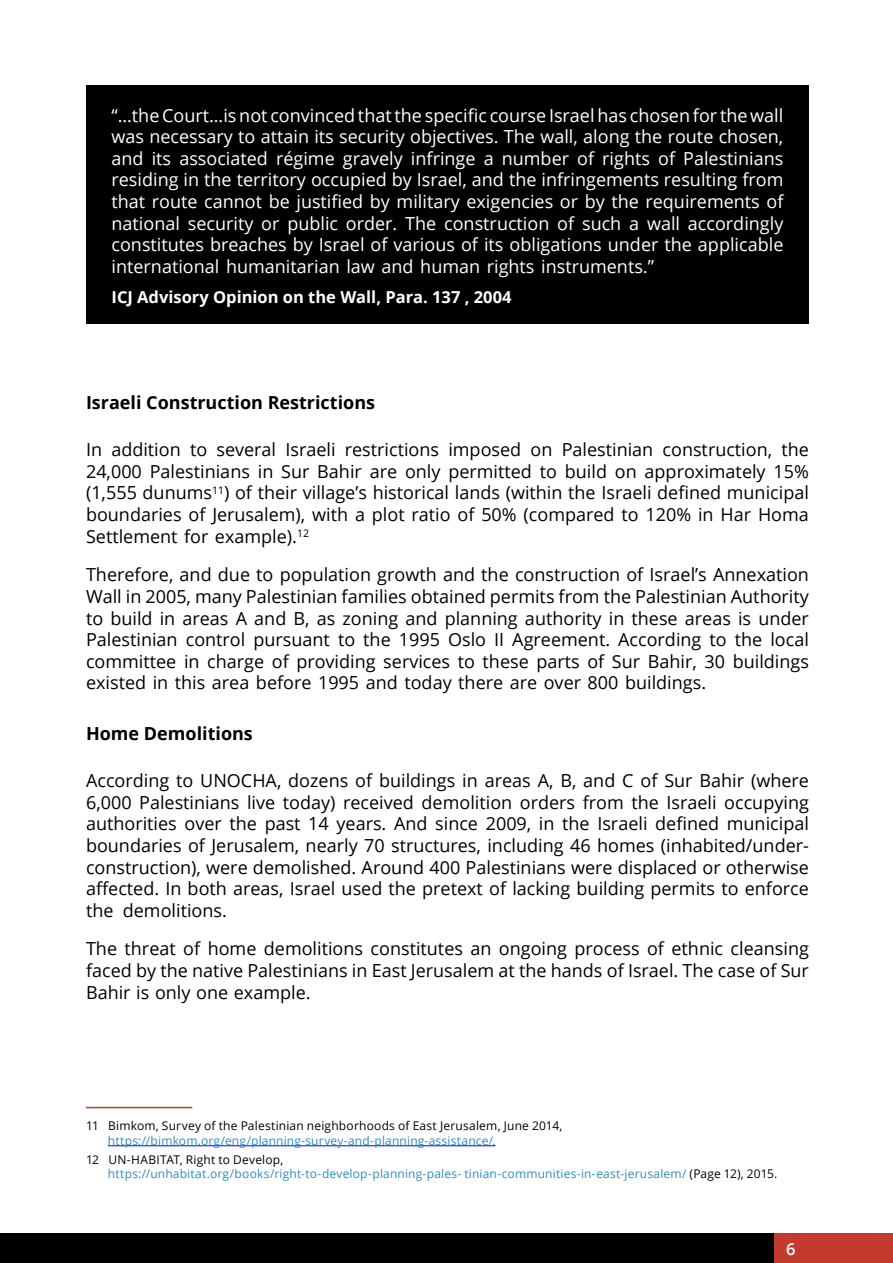
<style>
.page{position:relative;width:893px;height:1263px;background:#fff}
.page>*{position:absolute;margin:0;border:0;box-sizing:border-box;transform-origin:0 0}
.t1{font:18px/21.6px "Open Sans";color:#000;text-align:justify}
.t2{font:18px/21.6px "Open Sans";color:#fff;text-align:justify}
.t3{font:700 18px "Open Sans";color:#000}
.t4{font:700 16.5px "Open Sans";color:#fff}
.t5{font:600 16.5px "Open Sans";color:#fff}
.t6{font:12px/14.4px "Open Sans";letter-spacing:.015em;color:#2f8cc2}
.t7{font:12px "Open Sans";letter-spacing:.015em;color:#000}
.s1{color:#000}
</style>
<div class="page">
<div style="left:774px;top:1233px;width:119px;height:30px;background:#c43a2e"></div>
<div style="left:0;top:1233px;width:774px;height:30px;background:#000"></div>
<div style="left:86px;top:85px;width:723px;height:238px;background:#000"></div>
<hr style="left:86px;top:1107px;width:106px;height:1px;background:#c43a2e">
<hr style="left:108px;top:1145px;width:388px;height:1px;background:#00f">
<p class="t2" style="left:112px;top:104px;width:673px">“…the Court…is not convinced that the specific course Israel has chosen for the wall was necessary to attain its security objectives. The wall, along the route chosen, and its associated régime gravely infringe a number of rights of Palestinians residing in the territory occupied by Israel, and the infringements resulting from that route cannot be justified by military exigencies or by the requirements of national security or public order. The construction of such a wall accordingly constitutes breaches by Israel of various of its obligations under the applicable international humanitarian law and human rights instruments.”</p>
<p class="t4" style="left:112px;top:285px;width:401px">ICJ Advisory Opinion on the Wall, Para. 137 , 2004</p>
<p class="t3" style="left:86px;top:390px;width:291px">Israeli Construction Restrictions</p>
<p class="t1" style="left:86px;top:438px;width:724px">In addition to several Israeli restrictions imposed on Palestinian construction, the 24,000 Palestinians in Sur Bahir are only permitted to build on approximately 15% (1,555 dunums<sup>11</sup>) of their village’s historical lands (within the Israeli defined municipal boundaries of Jerusalem), with a plot ratio of 50% (compared to 120% in Har Homa Settlement for example).<sup>12</sup></p>
<p class="t1" style="left:86px;top:563px;width:724px">Therefore, and due to population growth and the construction of Israel’s Annexation Wall in 2005, many Palestinian families obtained permits from the Palestinian Authority to build in areas A and B, as zoning and planning authority in these areas is under Palestinian control pursuant to the 1995 Oslo II Agreement. According to the local committee in charge of providing services to these parts of Sur Bahir, 30 buildings existed in this area before 1995 and today there are over 800 buildings.</p>
<p class="t3" style="left:86px;top:721px;width:168px">Home Demolitions</p>
<p class="t1" style="left:86px;top:769px;width:724px">According to UNOCHA, dozens of buildings in areas A, B, and C of Sur Bahir (where 6,000 Palestinians live today) received demolition orders from the Israeli occupying authorities over the past 14 years. And since 2009, in the Israeli defined municipal boundaries of Jerusalem, nearly 70 structures, including 46 homes (inhabited/under&shy;construction), were demolished. Around 400 Palestinians were displaced or otherwise affected. In both areas, Israel used the pretext of lacking building permits to enforce the demolitions.</p>
<p class="t1" style="left:86px;top:937px;width:724px">The threat of home demolitions constitutes an ongoing process of ethnic cleansing faced by the native Palestinians in East Jerusalem at the hands of Israel. The case of Sur Bahir is only one example.</p>
<p class="t7" style="left:86px;top:1118px;width:478px">11 Bimkom, Survey of the Palestinian neighborhoods of East Jerusalem, June 2014,</p>
<p class="t6" style="left:108px;top:1133px;width:389px">https://bimkom.org/eng/planning-survey-and-planning-assistance/.</p>
<p class="t6" style="left:108px;top:1152px;width:671px;text-indent:-22px"><span class="s1">12 UN-HABITAT, Right to Develop,<br></span>https://unhabitat.org/books/right-to-develop-planning-pales- tinian-communities-in-east-jerusalem/ <span class="s1">(Page 12), 2015.</span></p>
<p class="t5" style="left:786px;top:1237px;width:11px">6</p>
</div>
